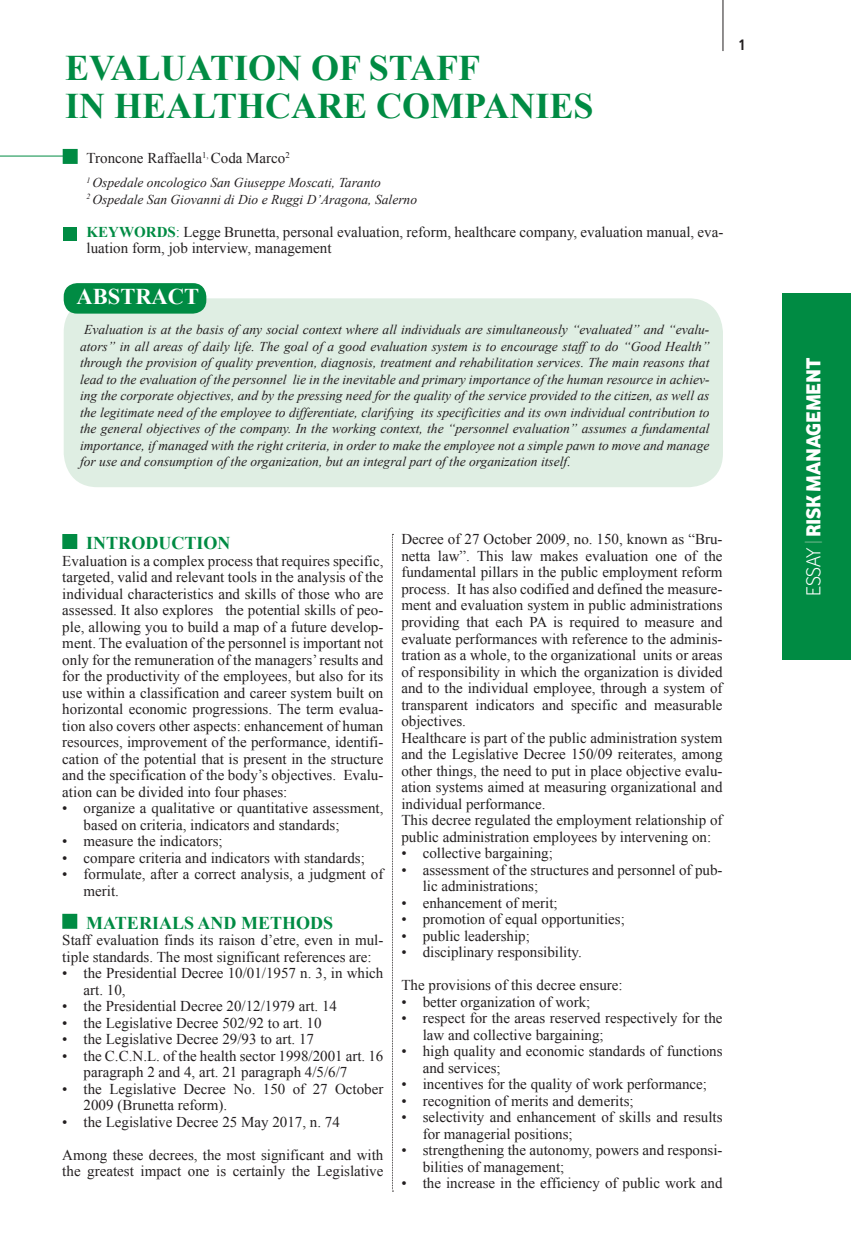
<style>
.page{position:relative;width:851px;height:1234px;background:#fff}
.page>*{position:absolute;margin:0;border:0;box-sizing:border-box;transform-origin:0 0}
.t1{font:700 36px/37.5px "Times New Roman";color:#008b43}
.t2{font:700 22.5px "Times New Roman";color:#fff}
.t3{font:700 21px "Vodafone Lt";letter-spacing:-.01em;color:#fff}
.t4{font:700 18px "Times New Roman";color:#008b43}
.t5{font:15px/16.5px "Times New Roman";color:#231f20}
.t6{font:700 condensed 15px "Frutiger";color:#231f20}
.t7{font:italic 13.5px/16.5px "Times New Roman";color:#231f20}
.s1{font-weight:700;color:#008b43}
.s2{color:#008b43}
.s3{font-weight:400}
.s4{font-weight:400;color:#73b88f}
</style>
<div class="page">
<div style="left:782px;top:293px;width:68px;height:366px;background:#008b43"></div>
<hr style="left:722px;top:0;width:1px;height:51px;background:#231f20">
<svg style="left:392px;top:534px;width:1px;height:657px"></svg>
<div style="left:64px;top:298px;width:658px;height:189px;background:#dfeee3;border-radius:34px"></div>
<div style="left:64px;top:283px;width:142px;height:30px;background:#008b43;border-radius:14px"></div>
<div style="left:62px;top:534px;width:15px;height:15px;background:#008b43;border:2px solid #008b43"></div>
<div style="left:62px;top:913px;width:15px;height:15px;background:#008b43;border:2px solid #008b43"></div>
<hr style="left:0;top:156px;width:64px;height:1px;background:#008b43">
<div style="left:63px;top:149px;width:15px;height:15px;background:#008b43;border:2px solid #008b43"></div>
<div style="left:64px;top:227px;width:13px;height:13px;background:#008b43"></div>
<h1 class="t1" style="left:65px;top:49px;width:530px">EVALUATION OF STAFF<br>IN HEALTHCARE COMPANIES</h1>
<p class="t5" style="left:87px;top:149px;width:205px">Troncone Raffaella<sup>1,</sup> Coda Marco<sup>2</sup></p>
<p class="t7" style="left:87px;top:174px;width:332px"><sup>1</sup> Ospedale oncologico San Giuseppe Moscati, Taranto<br><sup>2</sup> Ospedale San Giovanni di Dio e Ruggi D’Aragona, Salerno</p>
<p class="t5" style="left:87px;top:223px;width:638px"><span class="s1">KEYWORDS</span><span class="s2">:</span> Legge Brunetta, personal evaluation, reform, healthcare company, evaluation manual, eva&shy;luation form, job interview, management</p>
<h2 class="t2" style="left:77px;top:281px;width:124px">ABSTRACT</h2>
<p class="t7" style="left:80px;top:321px;width:631px;text-align:justify;text-indent:4px">Evaluation is at the basis of any social context where all individuals are simultaneously “evaluated” and “evalu&shy;ators” in all areas of daily life. The goal of a good evaluation system is to encourage staff to do “Good Health” through the provision of quality prevention, diagnosis, treatment and rehabilitation services. The main reasons that lead to the evaluation of the personnel lie in the inevitable and primary importance of the human resource in achiev&shy;ing the corporate objectives, and by the pressing need for the quality of the service provided to the citizen, as well as the legitimate need of the employee to differentiate, clarifying its specificities and its own individual contribution to the general objectives of the company. In the working context, the “personnel evaluation” assumes a fundamental importance, if managed with the right criteria, in order to make the employee not a simple pawn to move and manage for use and consumption of the organization, but an integral part of the organization itself.</p>
<p class="t6" style="left:738px;top:36px;width:9px">1</p>
<p class="t4" style="left:86px;top:530px;width:145px">INTRODUCTION</p>
<p class="t5" style="left:62px;top:552px;width:322px;text-align:justify">Evaluation is a complex process that requires specific, targeted, valid and relevant tools in the analysis of the individual characteristics and skills of those who are assessed. It also explores the potential skills of peo&shy;ple, allowing you to build a map of a future develop&shy;ment. The evaluation of the personnel is important not only for the remuneration of the managers’ results and for the productivity of the employees, but also for its use within a classification and career system built on horizontal economic progressions. The term evalua&shy;tion also covers other aspects: enhancement of human resources, improvement of the performance, identifi&shy;cation of the potential that is present in the structure and the specification of the body’s objectives. Evalu&shy;ation can be divided into four phases:</p>
<p class="t5" style="left:84px;top:799px;width:301px;text-indent:-21px">• organize a qualitative or quantitative assessment, based on criteria, indicators and standards;</p>
<p class="t5" style="left:62px;top:832px;width:162px">• measure the indicators;</p>
<p class="t5" style="left:62px;top:849px;width:304px">• compare criteria and indicators with standards;</p>
<p class="t5" style="left:84px;top:865px;width:301px;text-indent:-21px">• formulate, after a correct analysis, a judgment of merit.</p>
<p class="t4" style="left:86px;top:910px;width:248px">MATERIALS AND METHODS</p>
<p class="t5" style="left:62px;top:931px;width:322px">Staff evaluation finds its raison d’etre, even in mul&shy;tiple standards. The most significant references are:</p>
<p class="t5" style="left:84px;top:964px;width:301px;text-indent:-21px">• the Presidential Decree 10/01/1957 n. 3, in which art. 10,</p>
<p class="t5" style="left:62px;top:997px;width:276px">• the Presidential Decree 20/12/1979 art. 14</p>
<p class="t5" style="left:62px;top:1014px;width:261px">• the Legislative Decree 502/92 to art. 10</p>
<p class="t5" style="left:62px;top:1030px;width:253px">• the Legislative Decree 29/93 to art. 17</p>
<p class="t5" style="left:84px;top:1047px;width:301px;text-indent:-21px">• the C.C.N.L. of the health sector 1998/2001 art. 16 paragraph 2 and 4, art. 21 paragraph 4/5/6/7</p>
<p class="t5" style="left:84px;top:1080px;width:301px;text-indent:-21px">• the Legislative Decree No. 150 of 27 October<br>2009 (Brunetta reform).</p>
<p class="t5" style="left:62px;top:1113px;width:279px">• the Legislative Decree 25 May 2017, n. 74</p>
<p class="t5" style="left:62px;top:1146px;width:322px">Among these decrees, the most significant and with the greatest impact one is certainly the Legislative</p>
<p class="t5" style="left:401px;top:531px;width:322px">Decree of 27 October 2009, no. 150, known as “Bru&shy;netta law”. This law makes evaluation one of the fundamental pillars in the public employment reform process. It has also codified and defined the measure&shy;ment and evaluation system in public administrations providing that each PA is required to measure and evaluate performances with reference to the adminis&shy;tration as a whole, to the organizational units or areas of responsibility in which the organization is divided and to the individual employee, through a system of transparent indicators and specific and measurable objectives.<br>Healthcare is part of the public administration system and the Legislative Decree 150/09 reiterates, among other things, the need to put in place objective evalu&shy;ation systems aimed at measuring organizational and individual performance.<br>This decree regulated the employment relationship of public administration employees by intervening on:</p>
<p class="t5" style="left:401px;top:844px;width:153px">• collective bargaining;</p>
<p class="t5" style="left:422px;top:861px;width:301px;text-indent:-21px">• assessment of the structures and personnel of pub&shy;lic administrations;</p>
<p class="t5" style="left:401px;top:894px;width:158px">• enhancement of merit;</p>
<p class="t5" style="left:401px;top:910px;width:225px">• promotion of equal opportunities;</p>
<p class="t5" style="left:401px;top:927px;width:130px">• public leadership;</p>
<p class="t5" style="left:401px;top:943px;width:182px">• disciplinary responsibility.</p>
<p class="t5" style="left:401px;top:976px;width:223px">The provisions of this decree ensure:</p>
<p class="t5" style="left:401px;top:993px;width:190px">• better organization of work;</p>
<p class="t5" style="left:422px;top:1009px;width:301px;text-indent:-21px">• respect for the areas reserved respectively for the law and collective bargaining;</p>
<p class="t5" style="left:422px;top:1042px;width:301px;text-indent:-21px">• high quality and economic standards of functions and services;</p>
<p class="t5" style="left:401px;top:1075px;width:307px">• incentives for the quality of work performance;</p>
<p class="t5" style="left:401px;top:1092px;width:234px">• recognition of merits and demerits;</p>
<p class="t5" style="left:422px;top:1108px;width:301px;text-indent:-21px">• selectivity and enhancement of skills and results for managerial positions;</p>
<p class="t5" style="left:422px;top:1141px;width:301px;text-indent:-21px">• strengthening the autonomy, powers and responsi&shy;bilities of management;</p>
<p class="t5" style="left:401px;top:1174px;width:322px">• the increase in the efficiency of public work and</p>
<h3 class="t3" style="left:800px;top:596px;width:239px;rotate:-90deg"><span class="s3">ESSAY</span> <span class="s4">|</span> RISK MANAGEMENT</h3>
</div>
